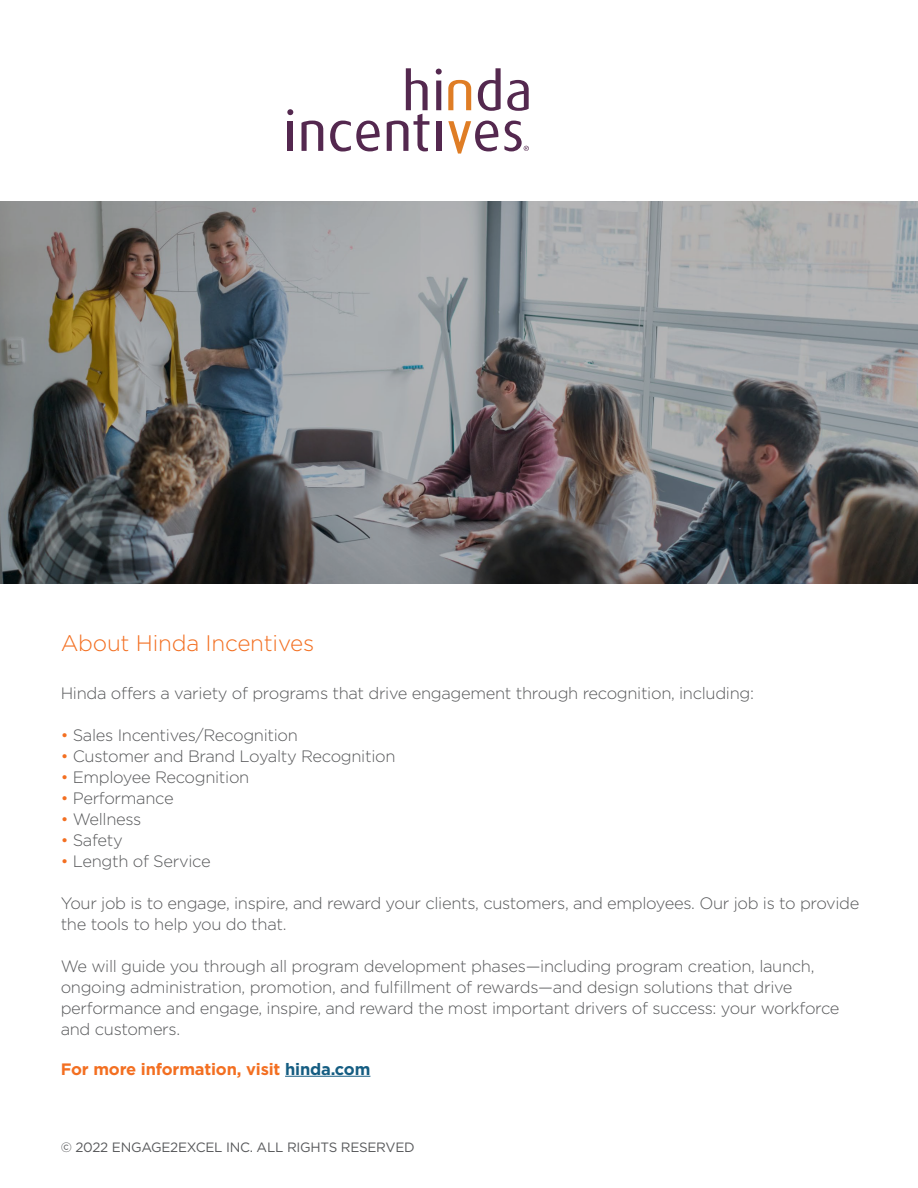
<style>
.page{position:relative;width:918px;height:1188px;background:#fff}
.page>*{position:absolute;margin:0;border:0;box-sizing:border-box;transform-origin:0 0}
.t1{font:300 22.5px "Gotham";letter-spacing:-.01em;color:#f36f21}
.t2{font:300 16.5px/21px "Gotham";letter-spacing:-.02em;color:#58595b}
.t3{font:700 16.5px "Gotham";letter-spacing:-.01em;color:#f36f21}
.t4{font:13.5px "Gotham";letter-spacing:-.02em;color:#58595b}
.s1{color:#f36f21}
.s2{color:#155d82}
</style>
<div class="page">
<img style="left:0;top:201px;width:918px;height:383px">
<hr style="left:285px;top:1076px;width:85px;height:1px;background:#155d82">
<svg style="left:436px;top:69px;width:6px;height:41px"></svg>
<svg style="left:448px;top:80px;width:23px;height:30px"></svg>
<svg style="left:478px;top:68px;width:23px;height:43px"></svg>
<svg style="left:507px;top:80px;width:22px;height:31px"></svg>
<div style="left:288px;top:121px;width:5px;height:30px;background:#54284f"></div>
<svg style="left:287px;top:109px;width:6px;height:6px"></svg>
<svg style="left:302px;top:121px;width:21px;height:30px"></svg>
<svg style="left:330px;top:121px;width:50px;height:31px"></svg>
<svg style="left:387px;top:68px;width:42px;height:83px"></svg>
<div style="left:436px;top:121px;width:5px;height:30px;background:#54284f"></div>
<svg style="left:448px;top:121px;width:81px;height:33px"></svg>
<h1 class="t1" style="left:61px;top:629px;width:255px">About Hinda Incentives</h1>
<p class="t2" style="left:61px;top:682px;width:695px">Hinda offers a variety of programs that drive engagement through recognition, including:</p>
<p class="t2" style="left:61px;top:724px;width:239px"><span class="s1">•</span> Sales Incentives/Recognition</p>
<p class="t2" style="left:61px;top:745px;width:336px"><span class="s1">•</span> Customer and Brand Loyalty Recognition</p>
<p class="t2" style="left:61px;top:766px;width:190px"><span class="s1">•</span> Employee Recognition</p>
<p class="t2" style="left:61px;top:787px;width:114px"><span class="s1">•</span> Performance</p>
<p class="t2" style="left:61px;top:808px;width:82px"><span class="s1">•</span> Wellness</p>
<p class="t2" style="left:61px;top:829px;width:64px"><span class="s1">•</span> Safety</p>
<p class="t2" style="left:61px;top:850px;width:151px"><span class="s1">•</span> Length of Service</p>
<p class="t2" style="left:61px;top:892px;width:800px">Your job is to engage, inspire, and reward your clients, customers, and employees. Our job is to provide the tools to help you do that.</p>
<p class="t2" style="left:61px;top:955px;width:780px">We will guide you through all program development phases—including program creation, launch, ongoing administration, promotion, and fulfillment of rewards—and design solutions that drive performance and engage, inspire, and reward the most important drivers of success: your workforce and customers.</p>
<p class="t3" style="left:61px;top:1058px;width:311px">For more information, visit <span class="s2">hinda.com</span></p>
<p class="t4" style="left:61px;top:1139px;width:355px">© 2022 ENGAGE2EXCEL INC. ALL RIGHTS RESERVED</p>
</div>
